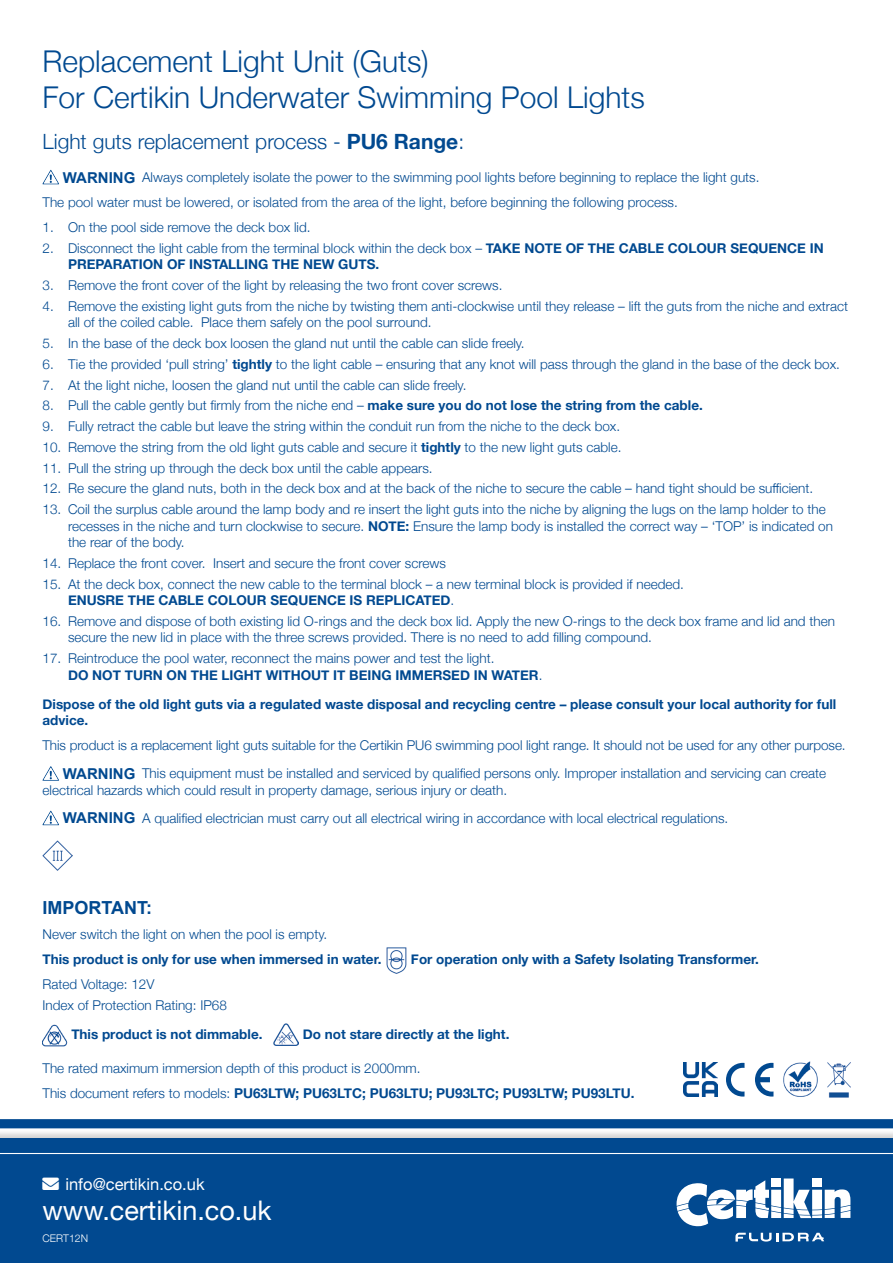
<style>
.page{position:relative;width:893px;height:1263px;background:#fff}
.page>*{position:absolute;margin:0;border:0;box-sizing:border-box;transform-origin:0 0}
.t1{font:300 30px/36px "Helvetica Neue";color:#014990}
.t2{font:27px "Helvetica Neue";color:#fff}
.t3{font:300 21px "Helvetica Neue";color:#014990}
.t4{font:700 18px "Arial";color:#014990}
.t5{font:16.5px "Helvetica Neue";color:#fff}
.t6{font:300 13.5px/16.5px "Helvetica Neue";color:#014990}
.t7{font:700 13.5px/16.5px "Helvetica Neue";color:#014990}
.t8{font:300 10.5px "Helvetica Neue";color:#fff}
.s1{font-weight:700}
.s2{font-family:"Arial";font-weight:700;font-size:15px}
.s3{font-weight:300}
</style>
<div class="page">
<div style="left:0;top:1129px;width:893px;height:134px;background:#231f20;opacity:.2"></div>
<div style="left:0;top:1138px;width:893px;height:125px;background:#014990"></div>
<hr style="left:0;top:1153px;width:893px;height:1px;background:#fff">
<div style="left:0;top:1119px;width:893px;height:9px;background:#014990"></div>
<svg style="left:677px;top:1178px;width:173px;height:48px"></svg>
<svg style="left:735px;top:1233px;width:89px;height:8px"></svg>
<img style="left:684px;top:1063px;width:33px;height:33px">
<img style="left:783px;top:1061px;width:35px;height:36px">
<img style="left:827px;top:1063px;width:23px;height:34px">
<svg style="left:726px;top:1063px;width:18px;height:33px"></svg>
<svg style="left:755px;top:1063px;width:18px;height:33px"></svg>
<svg style="left:43px;top:170px;width:16px;height:14px"></svg>
<svg style="left:43px;top:766px;width:16px;height:15px"></svg>
<svg style="left:43px;top:811px;width:16px;height:14px"></svg>
<img style="left:43px;top:841px;width:29px;height:29px">
<img style="left:386px;top:947px;width:21px;height:27px">
<img style="left:43px;top:1024px;width:25px;height:23px">
<img style="left:274px;top:1023px;width:24px;height:22px">
<h1 class="t1" style="left:43px;top:41px;width:604px">Replacement Light Unit (Guts)<br>For Certikin Underwater Swimming Pool Lights</h1>
<h3 class="t3" style="left:43px;top:124px;width:423px">Light guts replacement process - <span class="s1">PU6 Range</span>:</h3>
<p class="t6" style="left:43px;top:164px;width:718px;line-height:25px;text-indent:20px"><span class="s2">WARNING</span> Always completely isolate the power to the swimming pool lights before beginning to replace the light guts.<br>The pool water must be lowered, or isolated from the area of the light, before beginning the following process.</p>
<p class="t6" style="left:43px;top:218px;width:270px">1. On the pool side remove the deck box lid.</p>
<p class="t7" style="left:68px;top:240px;width:757px;text-indent:-26px"><span class="s3">2. Disconnect the light cable from the terminal block within the deck box –</span> TAKE NOTE OF THE CABLE COLOUR SEQUENCE IN<br>PREPARATION OF INSTALLING THE NEW GUTS.</p>
<p class="t6" style="left:43px;top:276px;width:461px">3. Remove the front cover of the light by releasing the two front cover screws.</p>
<p class="t6" style="left:68px;top:297px;width:782px;text-indent:-26px">4. Remove the existing light guts from the niche by twisting them anti-clockwise until they release – lift the guts from the niche and extract all of the coiled cable. Place them safely on the pool surround.</p>
<p class="t6" style="left:43px;top:334px;width:484px">5. In the base of the deck box loosen the gland nut until the cable can slide freely.</p>
<p class="t6" style="left:43px;top:355px;width:799px">6. Tie the provided ‘pull string’ <span class="s1">tightly</span> to the light cable – ensuring that any knot will pass through the gland in the base of the deck box.</p>
<p class="t6" style="left:43px;top:375px;width:425px">7. At the light niche, loosen the gland nut until the cable can slide freely.</p>
<p class="t6" style="left:43px;top:396px;width:662px">8. Pull the cable gently but firmly from the niche end – <span class="s1">make sure you do not lose the string from the cable.</span></p>
<p class="t6" style="left:43px;top:417px;width:579px">9. Fully retract the cable but leave the string within the conduit run from the niche to the deck box.</p>
<p class="t6" style="left:43px;top:438px;width:580px">10. Remove the string from the old light guts cable and secure it <span class="s1">tightly</span> to the new light guts cable.</p>
<p class="t6" style="left:43px;top:458px;width:392px">11. Pull the string up through the deck box until the cable appears.</p>
<p class="t6" style="left:43px;top:479px;width:772px">12. Re secure the gland nuts, both in the deck box and at the back of the niche to secure the cable – hand tight should be sufficient.</p>
<p class="t6" style="left:68px;top:500px;width:766px;text-indent:-26px">13. Coil the surplus cable around the lamp body and re insert the light guts into the niche by aligning the lugs on the lamp holder to the recesses in the niche and turn clockwise to secure. <span class="s1">NOTE:</span> Ensure the lamp body is installed the correct way – ‘TOP’ is indicated on the rear of the body.</p>
<p class="t6" style="left:43px;top:554px;width:405px">14. Replace the front cover. Insert and secure the front cover screws</p>
<p class="t6" style="left:68px;top:574px;width:617px;text-indent:-26px">15. At the deck box, connect the new cable to the terminal block – a new terminal block is provided if needed.<br><span class="s1">ENUSRE THE CABLE COLOUR SEQUENCE IS REPLICATED</span>.</p>
<p class="t6" style="left:68px;top:612px;width:768px;text-indent:-26px">16. Remove and dispose of both existing lid O-rings and the deck box lid. Apply the new O-rings to the deck box frame and lid and then secure the new lid in place with the three screws provided. There is no need to add filling compound.</p>
<p class="t6" style="left:68px;top:649px;width:476px;text-indent:-26px">17. Reintroduce the pool water, reconnect the mains power and test the light.<br><span class="s1">DO NOT TURN ON THE LIGHT WITHOUT IT BEING IMMERSED IN WATER</span>.</p>
<p class="t7" style="left:43px;top:696px;width:795px">Dispose of the old light guts via a regulated waste disposal and recycling centre – please consult your local authority for full advice.</p>
<p class="t6" style="left:43px;top:730px;width:805px;line-height:28px;text-align:center">This product is a replacement light guts suitable for the Certikin PU6 swimming pool light range. It should not be used for any other purpose.<br><span class="s2">WARNING</span> This equipment must be installed and serviced by qualified persons only. Improper installation and servicing can create</p>
<p class="t6" style="left:63px;top:775px;width:667px;line-height:28px;text-indent:-20px">electrical hazards which could result in property damage, serious injury or death.<br><span class="s2">WARNING</span> A qualified electrician must carry out all electrical wiring in accordance with local electrical regulations.</p>
<h3 class="t4" style="left:43px;top:896px;width:111px">IMPORTANT:</h3>
<p class="t6" style="left:43px;top:925px;width:286px">Never switch the light on when the pool is empty.</p>
<p class="t7" style="left:43px;top:952px;width:340px">This product is only for use when immersed in water.</p>
<p class="t7" style="left:411px;top:952px;width:349px">For operation only with a Safety Isolating Transformer.</p>
<p class="t6" style="left:43px;top:973px;width:186px;line-height:20.7px">Rated Voltage: 12V<br>Index of Protection Rating: IP68</p>
<p class="t7" style="left:71px;top:1027px;width:193px">This product is not dimmable.</p>
<p class="t7" style="left:303px;top:1027px;width:208px">Do not stare directly at the light.</p>
<p class="t6" style="left:43px;top:1054px;width:594px;line-height:25px">The rated maximum immersion depth of this product is 2000mm.<br>This document refers to models: <span class="s1">PU63LTW; PU63LTC; PU63LTU; PU93LTC; PU93LTW; PU93LTU.</span></p>
<p class="t5" style="left:43px;top:1173px;width:164px">→ info@certikin.co.uk</p>
<h2 class="t2" style="left:43px;top:1191px;width:230px">www.certikin.co.uk</h2>
<p class="t8" style="left:43px;top:1229px;width:47px">CERT12N</p>
</div>
